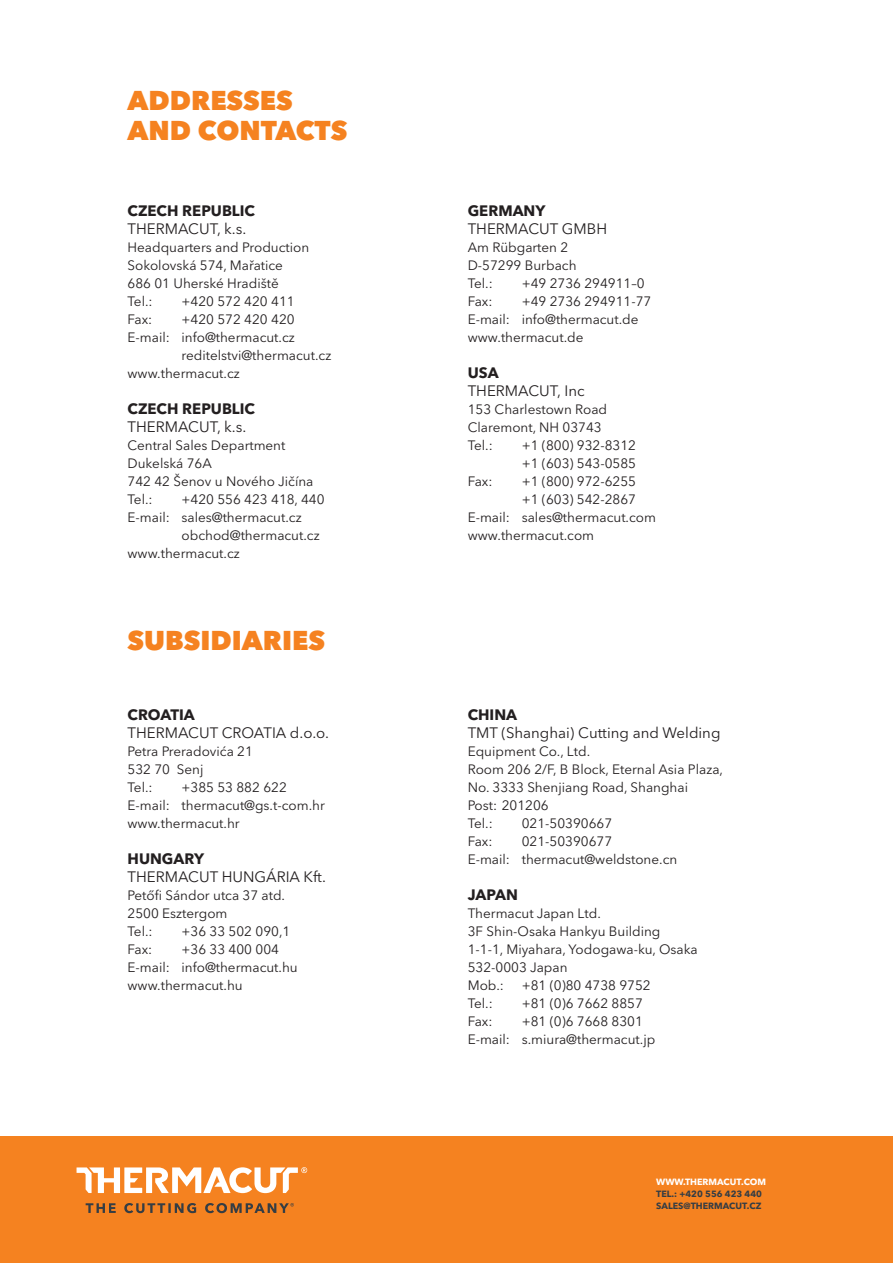
<style>
.page{position:relative;width:893px;height:1263px;background:#fff}
.page>*{position:absolute;margin:0;border:0;box-sizing:border-box;transform-origin:0 0}
.t1{font:800 27px/30px "Avenir Next LT Pro";color:#f58220}
.t2{font:15px "Avenir Next LT Pro";color:#231f20}
.t3{font:700 15px "Avenir Next LT Pro";color:#231f20}
.t4{font:13.5px/18px "Avenir Next LT Pro";color:#231f20}
.t5{font:700 9px/12px "Avenir Next LT Pro";color:#353d44}
.t6{font:700 9px "Avenir Next LT Pro";color:#fff}
</style>
<div class="page">
<div style="left:0;top:1136px;width:893px;height:127px;background:#f58220"></div>
<svg style="left:77px;top:1167px;width:230px;height:26px"></svg>
<svg style="left:86px;top:1203px;width:208px;height:10px"></svg>
<h1 class="t1" style="left:128px;top:86px;width:221px">ADDRESSES<br>AND CONTACTS</h1>
<p class="t3" style="left:128px;top:202px;width:31px">CZECH</p>
<p class="t3" style="left:182px;top:202px;width:39px">REPUBLIC</p>
<p class="t2" style="left:128px;top:220px;width:120px">THERMACUT, k.s.</p>
<p class="t4" style="left:128px;top:238px;width:183px">Headquarters and Production<br>Sokolovská 574, Mařatice<br>686 01 Uherské Hradiště<br>Tel.:</p>
<p class="t4" style="left:182px;top:292px;width:115px">+420 572 420 411</p>
<p class="t4" style="left:128px;top:310px;width:26px">Fax:</p>
<p class="t4" style="left:182px;top:310px;width:115px">+420 572 420 420</p>
<p class="t4" style="left:128px;top:328px;width:169px">E-mail: info@thermacut.cz</p>
<p class="t4" style="left:182px;top:346px;width:151px">reditelstvi@thermacut.cz</p>
<p class="t4" style="left:128px;top:364px;width:114px">www.thermacut.cz</p>
<p class="t3" style="left:128px;top:400px;width:31px">CZECH</p>
<p class="t3" style="left:182px;top:400px;width:39px">REPUBLIC</p>
<p class="t2" style="left:128px;top:418px;width:120px">THERMACUT, k.s.</p>
<p class="t4" style="left:128px;top:436px;width:187px">Central Sales Department<br>Dukelská 76A<br>742 42 Šenov u Nového Jičína<br>Tel.:</p>
<p class="t4" style="left:128px;top:490px;width:199px;text-indent:54px">+420 556 423 418, 440<br>E-mail: sales@thermacut.cz</p>
<p class="t4" style="left:128px;top:526px;width:194px;text-indent:54px">obchod@thermacut.cz www.thermacut.cz</p>
<h1 class="t1" style="left:128px;top:626px;width:199px">SUBSIDIARIES</h1>
<p class="t3" style="left:128px;top:706px;width:31px">CROATIA</p>
<p class="t2" style="left:128px;top:724px;width:203px">THERMACUT CROATIA d.o.o.</p>
<p class="t4" style="left:128px;top:742px;width:127px">Petra Preradovića 21<br>532 70 Senj<br>Tel.:</p>
<p class="t4" style="left:128px;top:778px;width:199px;text-indent:54px">+385 53 882 622<br>E-mail: thermacut@gs.t-com.hr www.thermacut.hr</p>
<p class="t3" style="left:128px;top:850px;width:12px">HUN</p>
<p class="t3" style="left:162px;top:850px;width:44px">GARY</p>
<p class="t2" style="left:128px;top:868px;width:200px">THERMACUT HUNGÁRIA Kft.</p>
<p class="t4" style="left:128px;top:886px;width:159px">Petőfi Sándor utca 37 atd.<br>2500 Esztergom<br>Tel.:</p>
<p class="t4" style="left:182px;top:922px;width:110px">+36 33 502 090,1</p>
<p class="t4" style="left:128px;top:940px;width:172px;text-indent:54px">+36 33 400 004<br>E-mail: info@thermacut.hu www.thermacut.hu</p>
<p class="t4" style="left:128px;top:940px;width:26px">Fax:</p>
<p class="t3" style="left:468px;top:202px;width:58px">GERMANY</p>
<p class="t2" style="left:468px;top:220px;width:141px">THERMACUT GMBH</p>
<p class="t4" style="left:468px;top:238px;width:110px">Am Rübgarten 2<br>D-57299 Burbach<br>Tel.:</p>
<p class="t4" style="left:522px;top:274px;width:124px">+49 2736 294911–0</p>
<p class="t4" style="left:468px;top:292px;width:185px;text-indent:54px">+49 2736 294911-77<br>E-mail: info@thermacut.de www.thermacut.de</p>
<p class="t3" style="left:468px;top:364px;width:32px">USA</p>
<p class="t2" style="left:468px;top:382px;width:118px">THERMACUT, Inc</p>
<p class="t4" style="left:468px;top:400px;width:141px">153 Charlestown Road<br>Claremont, NH 03743<br>Tel.:</p>
<p class="t4" style="left:468px;top:292px;width:26px">Fax:</p>
<p class="t4" style="left:522px;top:436px;width:116px">+1 (800) 932-8312 +1 (603) 543-0585</p>
<p class="t4" style="left:468px;top:472px;width:26px">Fax:</p>
<p class="t4" style="left:522px;top:472px;width:116px">+1 (800) 972-6255</p>
<p class="t4" style="left:522px;top:490px;width:116px">+1 (603) 542-2867</p>
<p class="t4" style="left:468px;top:508px;width:190px">E-mail: sales@thermacut.com</p>
<p class="t4" style="left:468px;top:526px;width:128px">www.thermacut.com</p>
<p class="t3" style="left:468px;top:706px;width:51px">CHINA</p>
<p class="t2" style="left:468px;top:724px;width:254px">TMT (Shanghai) Cutting and Welding</p>
<p class="t4" style="left:468px;top:742px;width:257px">Equipment Co., Ltd.<br>Room 206 2/F, B Block, Eternal Asia Plaza,<br>No. 3333 Shenjiang Road, Shanghai<br>Post: 201206<br>Tel.:</p>
<p class="t4" style="left:522px;top:814px;width:92px">021-50390667</p>
<p class="t4" style="left:468px;top:832px;width:211px;text-indent:54px">021-50390677<br>E-mail: thermacut@weldstone.cn</p>
<p class="t3" style="left:468px;top:886px;width:40px">JAPAN</p>
<p class="t4" style="left:468px;top:904px;width:231px">Thermacut Japan Ltd.<br>3F Shin-Osaka Hankyu Building<br>1-1-1, Miyahara, Yodogawa-ku, Osaka<br>532-0003 Japan<br>Mob.:</p>
<p class="t4" style="left:468px;top:832px;width:26px">Fax:</p>
<p class="t4" style="left:522px;top:976px;width:131px">+81 (0)80 4738 9752</p>
<p class="t4" style="left:468px;top:994px;width:27px">Tel.:</p>
<p class="t4" style="left:522px;top:994px;width:123px">+81 (0)6 7662 8857</p>
<p class="t4" style="left:468px;top:1012px;width:26px">Fax:</p>
<p class="t4" style="left:468px;top:1012px;width:189px;text-indent:54px">+81 (0)6 7668 8301<br>E-mail: s.miura@thermacut.jp</p>
<p class="t6" style="left:656px;top:1176px;width:111px">WWW.THERMACUT.COM</p>
<p class="t5" style="left:656px;top:1187px;width:107px">TEL.: +420 556 423 440<br>SALES@THERMACUT.CZ</p>
</div>
